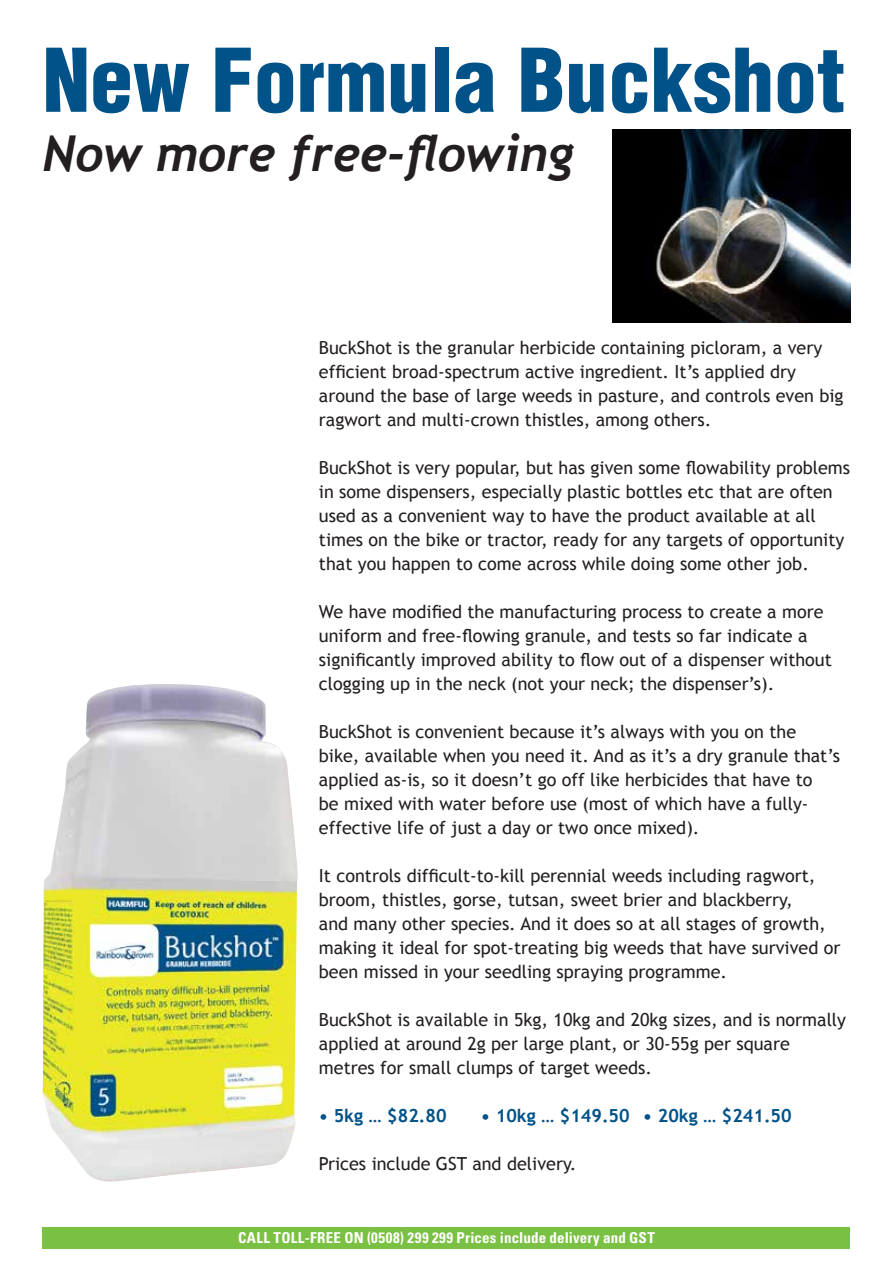
<style>
.page{position:relative;width:893px;height:1263px;background:#fff}
.page>*{position:absolute;margin:0;border:0;box-sizing:border-box;transform-origin:0 0}
.t1{font:900 condensed 85.5px "Helvetica";color:#005288}
.t2{font:italic 700 49.5px "Trebuchet";color:#231f20}
.t3{font:18px/24px "Trebuchet MS";color:#231f20}
.t4{font:700 18px "Trebuchet MS";color:#005288}
.t5{font:700 condensed 15px "Univers";letter-spacing:.015em;color:#fff}
</style>
<div class="page">
<div style="left:43px;top:1227px;width:807px;height:22px;background:#7ac143"></div>
<img style="left:612px;top:130px;width:238px;height:193px">
<img style="left:43px;top:684px;width:255px;height:498px">
<h1 class="t1" style="left:43px;top:27px;width:804px">New Formula Buckshot</h1>
<h2 class="t2" style="left:43px;top:125px;width:533px">Now more free-flowing</h2>
<p class="t3" style="left:319px;top:336px;width:526px">BuckShot is the granular herbicide containing picloram, a very efficient broad-spectrum active ingredient. It’s applied dry around the base of large weeds in pasture, and controls even big ragwort and multi-crown thistles, among others.</p>
<p class="t3" style="left:319px;top:456px;width:533px">BuckShot is very popular, but has given some flowability problems in some dispensers, especially plastic bottles etc that are often used as a convenient way to have the product available at all times on the bike or tractor, ready for any targets of opportunity that you happen to come across while doing some other job.</p>
<p class="t3" style="left:319px;top:600px;width:514px">We have modified the manufacturing process to create a more uniform and free-flowing granule, and tests so far indicate a significantly improved ability to flow out of a dispenser without clogging up in the neck (not your neck; the dispenser’s).</p>
<p class="t3" style="left:319px;top:720px;width:523px">BuckShot is convenient because it’s always with you on the bike, available when you need it. And as it’s a dry granule that’s applied as-is, so it doesn’t go off like herbicides that have to<br>be mixed with water before use (most of which have a fully&shy;effective life of just a day or two once mixed).</p>
<p class="t3" style="left:319px;top:864px;width:523px">It controls difficult-to-kill perennial weeds including ragwort, broom, thistles, gorse, tutsan, sweet brier and blackberry,<br>and many other species. And it does so at all stages of growth, making it ideal for spot-treating big weeds that have survived or been missed in your seedling spraying programme.</p>
<p class="t3" style="left:319px;top:1008px;width:529px">BuckShot is available in 5kg, 10kg and 20kg sizes, and is normally applied at around 2g per large plant, or 30-55g per square metres for small clumps of target weeds.</p>
<p class="t4" style="left:319px;top:1104px;width:129px">• 5kg … $82.80</p>
<p class="t4" style="left:481px;top:1104px;width:312px">• 10kg … $149.50 • 20kg … $241.50</p>
<p class="t3" style="left:319px;top:1152px;width:259px">Prices include GST and delivery.</p>
<p class="t5" style="left:238px;top:1229px;width:418px">CALL TOLL-FREE ON (0508) 299 299 Prices include delivery and GST</p>
</div>
